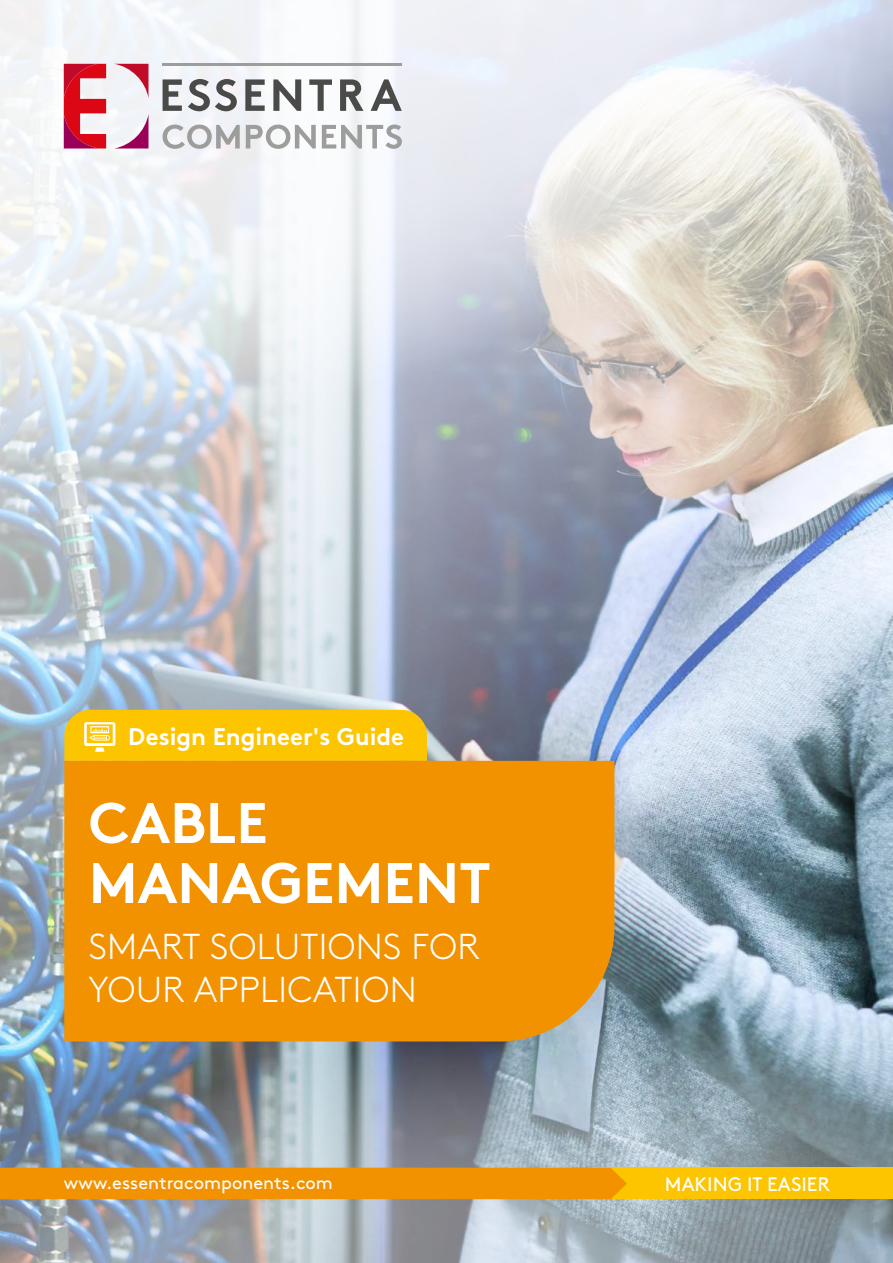
<style>
.page{position:relative;width:893px;height:1263px;background:#fff}
.page>*{position:absolute;margin:0;border:0;box-sizing:border-box;transform-origin:0 0}
.t1{font:700 57px/60px "Brown Pro";color:#fff}
.t2{font:300 36px/43.2px "Brown Pro";letter-spacing:.01em;color:#fff}
.t3{font:700 24px "Brown Pro";color:#fff}
.t4{font:19.5px "Brown Pro";color:#fff}
.t5{font:18px "Brown Pro";color:#fff}
</style>
<div class="page">
<img style="left:0;top:540px;width:893px;height:438px">
<img style="left:0;top:978px;width:893px;height:285px">
<div style="left:592px;top:1168px;width:301px;height:31px;background:#fdc400"></div>
<div style="left:0;top:1168px;width:627px;height:31px;background:#f39200"></div>
<svg style="left:0;top:0;width:893px;height:540px"></svg>
<svg style="left:163px;top:125px;width:77px;height:24px"></svg>
<svg style="left:246px;top:125px;width:70px;height:24px"></svg>
<svg style="left:322px;top:125px;width:80px;height:24px"></svg>
<svg style="left:163px;top:79px;width:19px;height:32px"></svg>
<svg style="left:245px;top:79px;width:20px;height:32px"></svg>
<svg style="left:309px;top:79px;width:23px;height:32px"></svg>
<svg style="left:340px;top:79px;width:24px;height:32px"></svg>
<svg style="left:273px;top:79px;width:28px;height:32px"></svg>
<svg style="left:371px;top:79px;width:31px;height:32px"></svg>
<svg style="left:188px;top:79px;width:49px;height:32px"></svg>
<hr style="left:163px;top:64px;width:239px;height:2px;background:#9d9d9c">
<svg style="left:114px;top:114px;width:34px;height:34px"></svg>
<svg style="left:114px;top:64px;width:34px;height:34px"></svg>
<svg style="left:64px;top:64px;width:42px;height:84px"></svg>
<div style="left:64px;top:761px;width:550px;height:280px;background:#f39200"></div>
<svg style="left:64px;top:710px;width:363px;height:51px;background:#fac409"></svg>
<p class="t3" style="left:128px;top:717px;width:277px">Design Engineer's Guide</p>
<h1 class="t1" style="left:89px;top:787px;width:404px">CABLE<br>MANAGEMENT</h1>
<p class="t2" style="left:89px;top:922px;width:392px">SMART SOLUTIONS FOR<br>YOUR APPLICATION</p>
<p class="t5" style="left:64px;top:1169px;width:271px">www.essentracomponents.com</p>
<p class="t4" style="left:665px;top:1169px;width:167px">MAKING IT EASIER</p>
</div>
